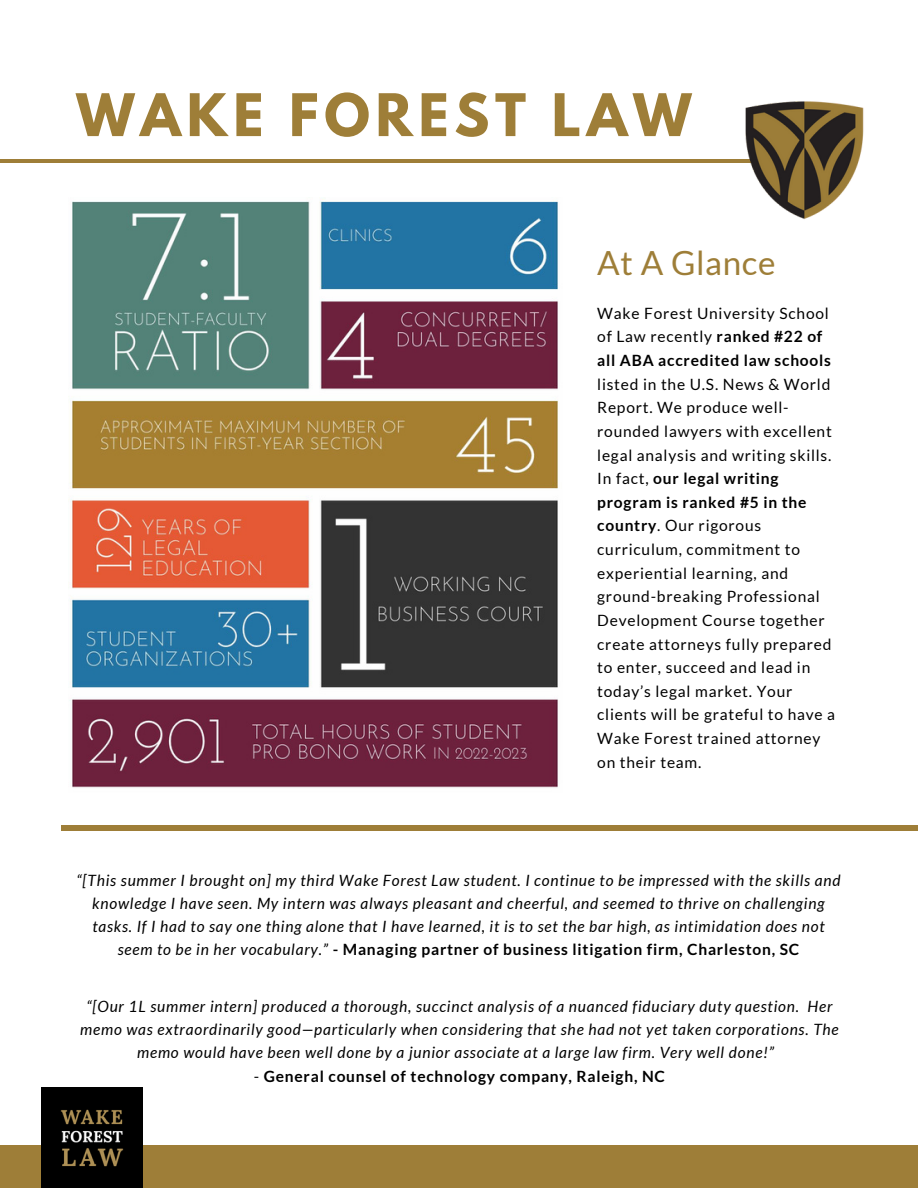
<style>
.page{position:relative;width:918px;height:1188px;background:#fff}
.page>*{position:absolute;margin:0;border:0;box-sizing:border-box;transform-origin:0 0}
.t1{font:700 52.05px "League Spartan";letter-spacing:.11em;color:#9e7e38}
.t2{font:33.3px "Lato";letter-spacing:.02em;color:#9e7e38}
.t3{font:italic 15.6px/23.2px "Lato";letter-spacing:.05em;color:#000;text-align:center}
.t4{font:15.6px/23.7px "Lato";letter-spacing:.05em;color:#000}
.t5{font:700 15.6px "Lato";letter-spacing:.05em;color:#000}
.s1{font-weight:700}
.s2{font-weight:700;font-style:normal}
.s3{font-weight:400}
</style>
<div class="page">
<hr style="left:0;top:160px;width:767px;height:3px;background:#9e7e38">
<hr style="left:62px;top:826px;width:856px;height:4px;background:#9e7e38">
<div style="left:0;top:1146px;width:918px;height:42px;background:#9e7e38"></div>
<img style="left:735px;top:101px;width:129px;height:119px">
<img style="left:41px;top:1087px;width:102px;height:101px">
<img style="left:69px;top:199px;width:489px;height:589px">
<p class="t1" style="left:76px;top:89px;width:617px">WAKE FOREST LAW</p>
<p class="t2" style="left:597px;top:242px;width:180px">At A Glance</p>
<p class="t4" style="left:597px;top:301px;width:239px">Wake Forest University School of Law recently <span class="s1">ranked #22 of all ABA accredited law schools </span>listed in the U.S. News &amp; World<br>Report. We produce well&shy;rounded lawyers with excellent legal analysis and writing skills.<br>In fact, <span class="s1">our legal writing program is ranked #5 in the country</span>. Our rigorous curriculum, commitment to experiential learning, and ground-breaking Professional<br>Development Course together create attorneys fully prepared to enter, succeed and lead in today’s legal market. Your clients will be grateful to have a<br>Wake Forest trained attorney on their team.</p>
<p class="t3" style="left:76px;top:868px;width:766px">“[This summer I brought on] my third Wake Forest Law student. I continue to be impressed with the skills and knowledge I have seen. My intern was always pleasant and cheerful, and seemed to thrive on challenging tasks. If I had to say one thing alone that I have learned, it is to set the bar high, as intimidation does not seem to be in her vocabulary.” <span class="s2">- Managing partner of business litigation firm, Charleston, SC</span></p>
<p class="t3" style="left:80px;top:994px;width:760px">“[Our 1L summer intern] produced a thorough, succinct analysis of a nuanced fiduciary duty question. Her memo was extraordinarily good—particularly when considering that she had not yet taken corporations. The memo would have been well done by a junior associate at a large law firm. Very well done!”</p>
<p class="t5" style="left:254px;top:1066px;width:413px"><span class="s3">-</span> General counsel of technology company, Raleigh, NC</p>
</div>
